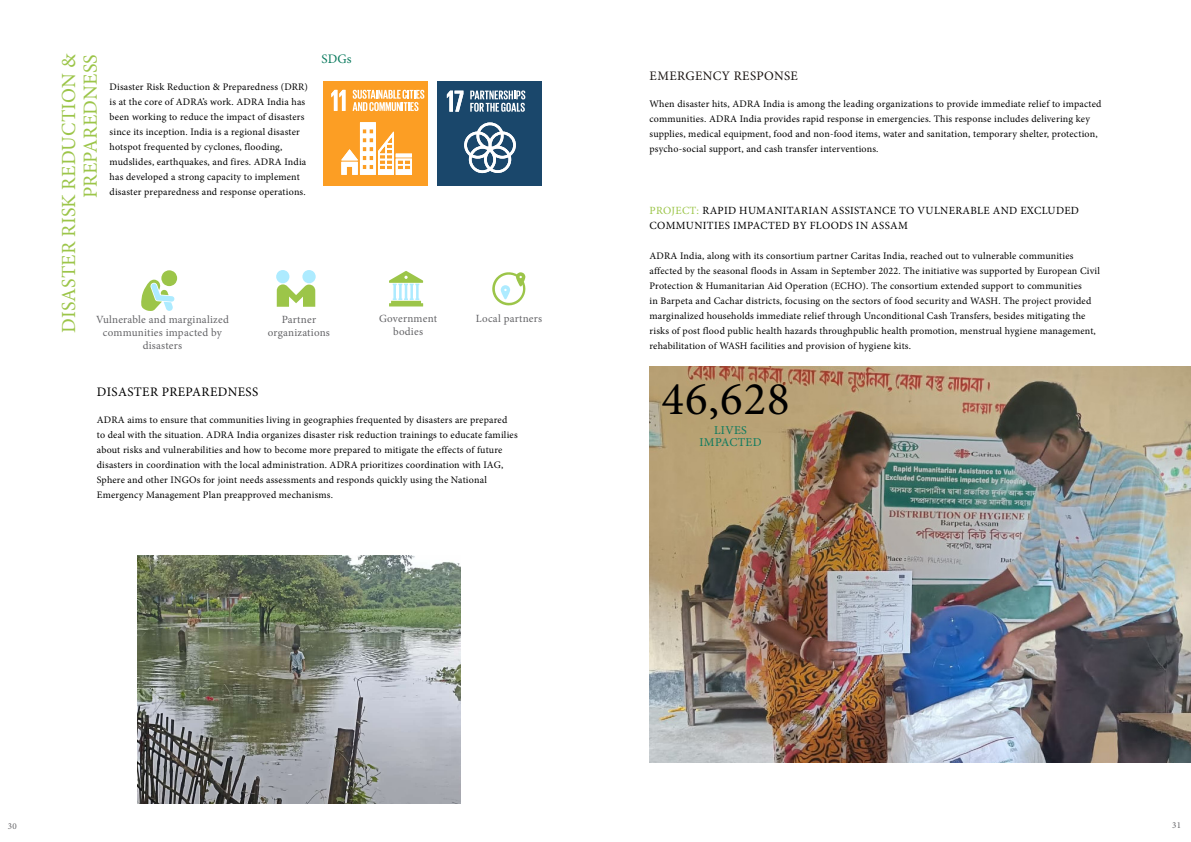
<style>
.page{position:relative;width:1191px;height:842px;background:#fff}
.page>*{position:absolute;margin:0;border:0;box-sizing:border-box;transform-origin:0 0}
.t1{font:47px "Minion Pro";color:#000}
.t2{font:20px/21.6px "Minion Pro";letter-spacing:.01em;color:#9cc549;text-align:right}
.body{font:13px "Minion Pro";letter-spacing:.03em;color:#000}
.body-2{font:13px "Minion Pro";letter-spacing:.03em;color:#1b1513}
.t3{font:13px "Minion Pro";color:#0c7b5f}
.body-3{font:12px/12.7px "Minion Pro";letter-spacing:.03em;color:#0c7b5f;text-align:center}
.t4{font:11px/13px "Minion Pro";letter-spacing:.02em;color:#636366;text-align:center}
.t5{font:11px/15px "Minion Pro";letter-spacing:.03em;color:#000}
.body-4{font:10px/15px "Minion Pro";letter-spacing:.02em;color:#000}
.t6{font:9px "Minion Pro";color:#636366}
.s1{color:#9cc549}
</style>
<div class="page">
<img style="left:649px;top:367px;width:542px;height:395px">
<div style="left:324px;top:81px;width:104px;height:104px;background:#fc9e24"></div>
<svg style="left:331px;top:90px;width:14px;height:21px"></svg>
<svg style="left:341px;top:122px;width:71px;height:53px"></svg>
<svg style="left:352px;top:90px;width:72px;height:21px"></svg>
<div style="left:437px;top:82px;width:104px;height:104px;background:#1a476b"></div>
<svg style="left:447px;top:91px;width:16px;height:21px"></svg>
<svg style="left:464px;top:122px;width:52px;height:51px"></svg>
<svg style="left:470px;top:90px;width:55px;height:22px"></svg>
<svg style="left:141px;top:270px;width:36px;height:41px"></svg>
<svg style="left:276px;top:270px;width:40px;height:37px"></svg>
<svg style="left:389px;top:271px;width:34px;height:35px"></svg>
<svg style="left:492px;top:272px;width:34px;height:34px"></svg>
<img style="left:137px;top:555px;width:323px;height:249px">
<p class="t2" style="left:58px;top:333px;width:280px;rotate:-90deg">DISASTER RISK REDUCTION &amp;<br>PREPAREDNESS</p>
<p class="t3" style="left:321px;top:51px;width:32px">SDGs</p>
<p class="body-4" style="left:110px;top:80px;width:200px">Disaster Risk Reduction &amp; Preparedness (DRR) is at the core of ADRA’s work. ADRA India has been working to reduce the impact of disasters since its inception. India is a regional disaster hotspot frequented by cyclones, flooding, mudslides, earthquakes, and fires. ADRA India has developed a strong capacity to implement disaster preparedness and response operations.</p>
<p class="t4" style="left:96px;top:313px;width:134px">Vulnerable and marginalized communities impacted by disasters</p>
<p class="t4" style="left:268px;top:313px;width:63px">Partner organizations</p>
<p class="t4" style="left:379px;top:312px;width:60px">Government bodies</p>
<p class="t4" style="left:476px;top:312px;width:68px">Local partners</p>
<p class="body" style="left:97px;top:384px;width:163px">DISASTER PREPAREDNESS</p>
<p class="body-4" style="left:97px;top:413px;width:422px">ADRA aims to ensure that communities living in geographies frequented by disasters are prepared to deal with the situation. ADRA India organizes disaster risk reduction trainings to educate families about risks and vulnerabilities and how to become more prepared to mitigate the effects of future disasters in coordination with the local administration. ADRA prioritizes coordination with IAG, Sphere and other INGOs for joint needs assessments and responds quickly using the National Emergency Management Plan preapproved mechanisms.</p>
<p class="body-2" style="left:649px;top:67px;width:150px">EMERGENCY RESPONSE</p>
<p class="body-4" style="left:649px;top:96px;width:453px">When disaster hits, ADRA India is among the leading organizations to provide immediate relief to impacted communities. ADRA India provides rapid response in emergencies. This response includes delivering key supplies, medical equipment, food and non-food items, water and sanitation, temporary shelter, protection, psycho-social support, and cash transfer interventions.</p>
<p class="t5" style="left:649px;top:203px;width:431px"><span class="s1">PROJECT:</span> RAPID HUMANITARIAN ASSISTANCE TO VULNERABLE AND EXCLUDED<br>COMMUNITIES IMPACTED BY FLOODS IN ASSAM</p>
<p class="body-4" style="left:649px;top:248px;width:452px">ADRA India, along with its consortium partner Caritas India, reached out to vulnerable communities affected by the seasonal floods in Assam in September 2022. The initiative was supported by European Civil Protection &amp; Humanitarian Aid Operation (ECHO). The consortium extended support to communities<br>in Barpeta and Cachar districts, focusing on the sectors of food security and WASH. The project provided marginalized households immediate relief through Unconditional Cash Transfers, besides mitigating the risks of post flood public health hazards throughpublic health promotion, menstrual hygiene management, rehabilitation of WASH facilities and provision of hygiene kits.</p>
<p class="t1" style="left:661px;top:368px;width:130px">46,628</p>
<p class="body-3" style="left:699px;top:423px;width:64px">LIVES<br>IMPACTED</p>
<p class="t6" style="left:8px;top:820px;width:10px">30</p>
<p class="t6" style="left:1172px;top:819px;width:10px">31</p>
</div>
